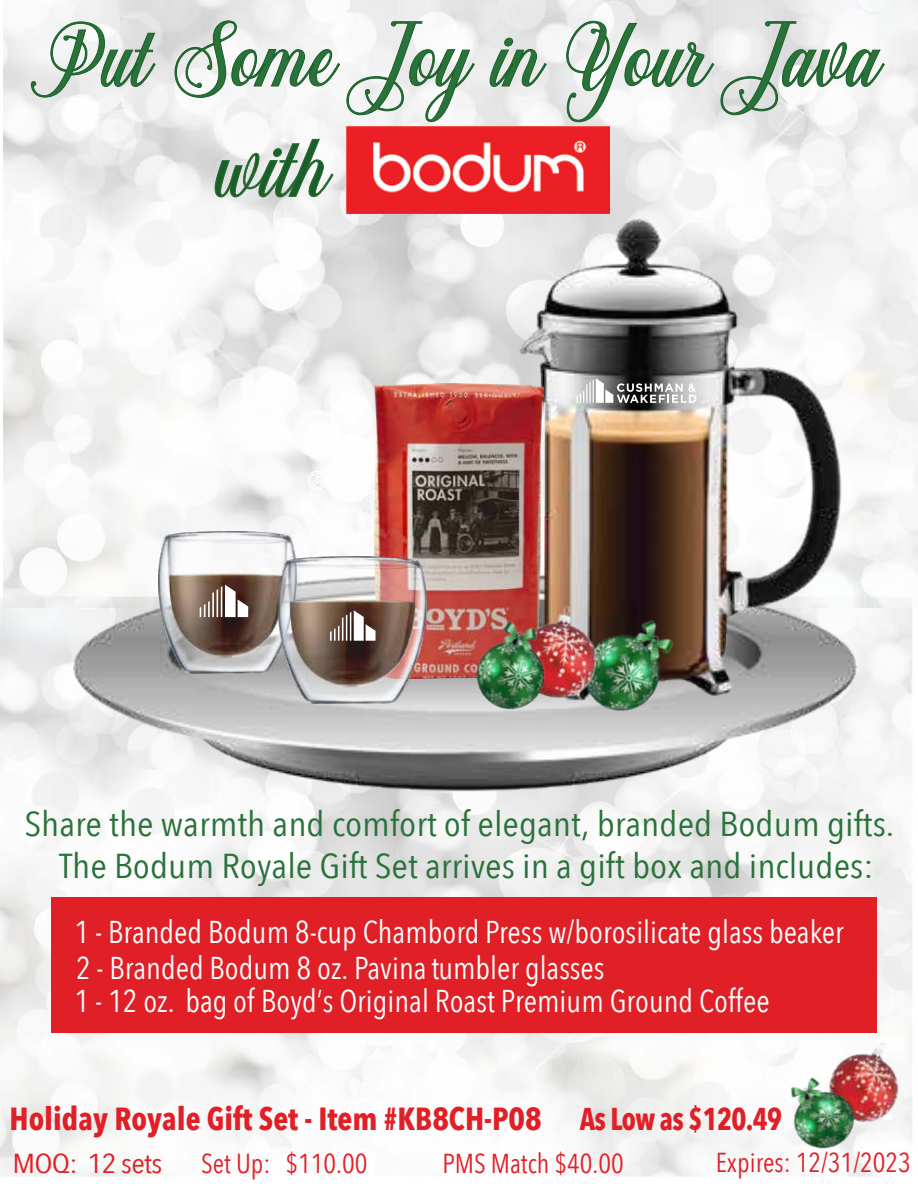
<style>
.page{position:relative;width:918px;height:1188px;background:#fff}
.page>*{position:absolute;margin:0;border:0;box-sizing:border-box;transform-origin:0 0}
.t1{font:90px "Chalisa Oktavia";color:#29723a}
.t2{font:34.5px/42.3px "Avenir Next Condensed";color:#29723a;text-align:center;scale:1.13 1}
.t3{font:700 31.95px "Avenir Next Condensed";color:#e01f26}
.t4{font:31.5px/36.3px "Avenir Next Condensed";color:#fff}
.t5{font:700 31.5px "Avenir Next Condensed";letter-spacing:-.02em;color:#e01f26;scale:.91 1}
.t6{font:27.3px "Avenir Next Condensed";color:#e01f26}
.t7{font:27.3px "Avenir Next Condensed";letter-spacing:-.02em;color:#e01f26;scale:1.17 1}
</style>
<div class="page">
<img style="left:0;top:600px;width:912px;height:577px">
<svg style="left:214px;top:138px;width:120px;height:60px"></svg>
<img style="left:346px;top:126px;width:264px;height:88px">
<div style="left:51px;top:897px;width:826px;height:135px;background:#e01f26"></div>
<svg style="left:306px;top:469px;width:29px;height:29px"></svg>
<img style="left:66px;top:538px;width:797px;height:258px">
<img style="left:387px;top:209px;width:504px;height:504px">
<img style="left:374px;top:384px;width:170px;height:294px">
<img style="left:565px;top:602px;width:127px;height:128px">
<img style="left:495px;top:592px;width:131px;height:134px">
<img style="left:468px;top:616px;width:89px;height:102px">
<img style="left:809px;top:1030px;width:103px;height:116px">
<svg style="left:31px;top:21px;width:125px;height:77px"></svg>
<svg style="left:174px;top:20px;width:301px;height:102px"></svg>
<svg style="left:489px;top:37px;width:58px;height:50px;background:#ccd6ce"></svg>
<svg style="left:566px;top:21px;width:319px;height:101px"></svg>
<img style="left:159px;top:532px;width:138px;height:142px">
<img style="left:279px;top:557px;width:148px;height:147px">
<svg style="left:330px;top:610px;width:46px;height:31px"></svg>
<svg style="left:200px;top:585px;width:48px;height:32px"></svg>
<svg style="left:577px;top:378px;width:119px;height:25px"></svg>
<img style="left:773px;top:1066px;width:95px;height:95px">
<h1 class="t1" style="left:35px;top:2px;width:849px">Put Some Joy in Your Java</h1>
<p class="t2" style="left:24px;top:801px;width:771px">Share the warmth and comfort of elegant, branded Bodum gifts.<br>The Bodum Royale Gift Set arrives in a gift box and includes:</p>
<p class="t4" style="left:74px;top:912px;width:771px">1 - Branded Bodum 8-cup Chambord Press w/borosilicate glass beaker<br>2 - Branded Bodum 8 oz. Pavina tumbler glasses</p>
<p class="t4" style="left:74px;top:982px;width:697px">1 - 12 oz. bag of Boyd’s Original Roast Premium Ground Coffee</p>
<p class="t3" style="left:9px;top:1100px;width:534px">Holiday Royale Gift Set - Item #KB8CH-P08</p>
<p class="t7" style="left:12px;top:1140px;width:130px">MOQ: 12 sets</p>
<p class="t6" style="left:201px;top:1140px;width:168px">Set Up: $110.00</p>
<p class="t6" style="left:442px;top:1140px;width:183px">PMS Match $40.00</p>
<p class="t5" style="left:580px;top:1100px;width:224px">As Low as $120.49</p>
<p class="t6" style="left:716px;top:1139px;width:197px">Expires: 12/31/2023</p>
</div>
